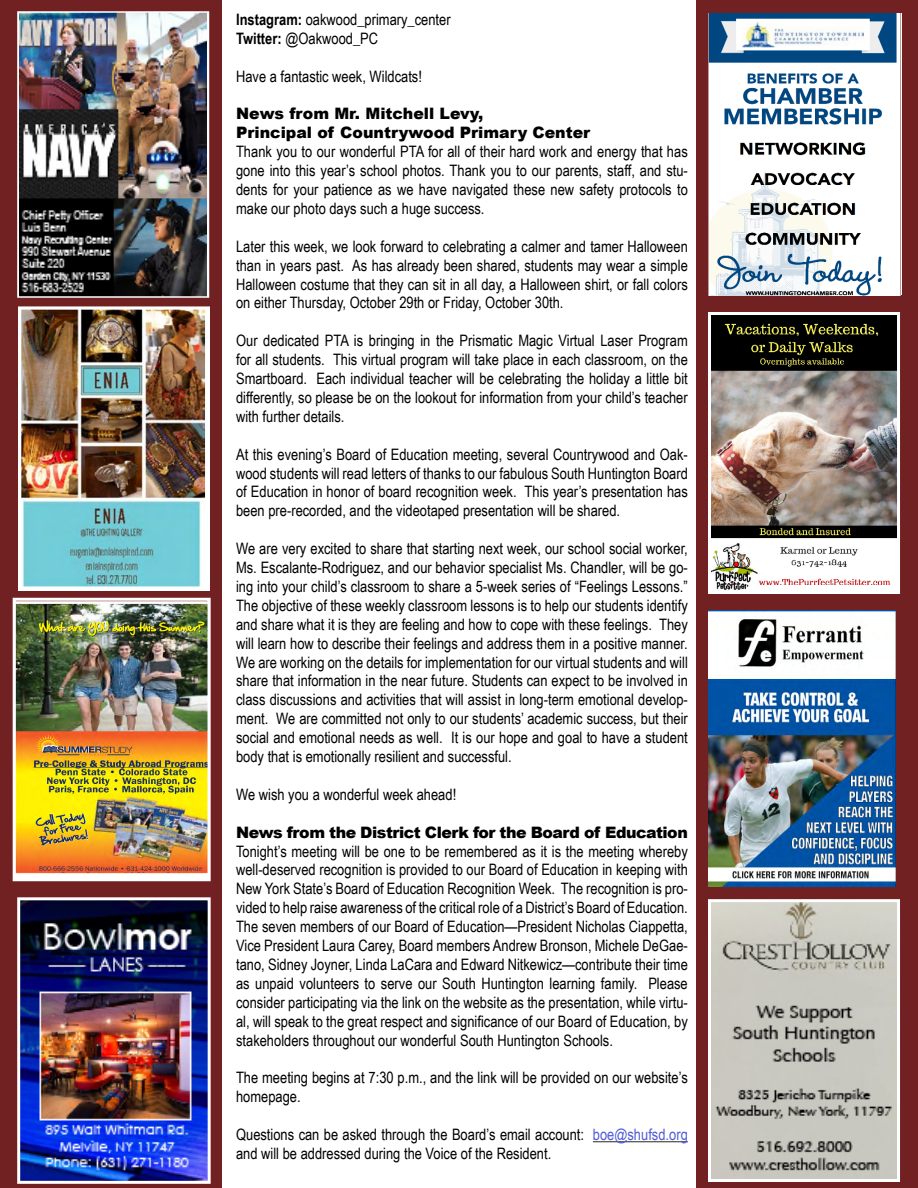
<style>
.page{position:relative;width:918px;height:1188px;background:#712121}
.page>*{position:absolute;margin:0;border:0;box-sizing:border-box;transform-origin:0 0}
.t1{font:15.75px/18.9px "Arial Narrow";color:#000;text-align:justify}
.t2{font:900 15.75px/18.9px "Arial";color:#000}
.t3{font:900 15.75px "Arial";letter-spacing:-.03em;color:#000}
.s1{font-weight:700}
.s2{color:#4f5cd6}
</style>
<div class="page">
<div style="left:222px;top:0;width:474px;height:1188px;background:#fff"></div>
<img style="left:21px;top:901px;width:186px;height:279px">
<div style="left:17px;top:897px;width:194px;height:287px;border:3px solid #fff"></div>
<img style="left:712px;top:903px;width:184px;height:275px">
<div style="left:708px;top:899px;width:192px;height:283px;border:3px solid #fff"></div>
<img style="left:708px;top:610px;width:188px;height:276px">
<img style="left:17px;top:602px;width:190px;height:274px">
<div style="left:13px;top:598px;width:198px;height:283px;border:3px solid #fff"></div>
<img style="left:712px;top:316px;width:184px;height:274px">
<div style="left:708px;top:312px;width:192px;height:282px;border:3px solid #fff"></div>
<img style="left:708px;top:14px;width:192px;height:281px">
<img style="left:20px;top:14px;width:186px;height:281px">
<div style="left:17px;top:11px;width:192px;height:287px;border:2px solid #fff"></div>
<hr style="left:593px;top:1141px;width:95px;height:1px;background:#444">
<img style="left:22px;top:310px;width:184px;height:277px">
<div style="left:18px;top:306px;width:192px;height:285px;border:3px solid #fff"></div>
<p class="t1" style="left:236px;top:9px;width:216px"><span class="s1">Instagram:</span> oakwood_primary_center<br><span class="s1">Twitter:</span> @Oakwood_PC</p>
<p class="t1" style="left:236px;top:66px;width:187px">Have a fantastic week, Wildcats!</p>
<p class="t2" style="left:236px;top:104px;width:356px">News from Mr. Mitchell Levy,<br>Principal of Countrywood Primary Center</p>
<p class="t1" style="left:236px;top:142px;width:453px">Thank you to our wonderful PTA for all of their hard work and energy that has gone into this year’s school photos. Thank you to our parents, staff, and stu&shy;dents for your patience as we have navigated these new safety protocols to make our photo days such a huge success.</p>
<p class="t1" style="left:236px;top:236px;width:453px">Later this week, we look forward to celebrating a calmer and tamer Halloween than in years past. As has already been shared, students may wear a simple Halloween costume that they can sit in all day, a Halloween shirt, or fall colors on either Thursday, October 29th or Friday, October 30th.</p>
<p class="t1" style="left:236px;top:331px;width:453px">Our dedicated PTA is bringing in the Prismatic Magic Virtual Laser Program for all students. This virtual program will take place in each classroom, on the Smartboard. Each individual teacher will be celebrating the holiday a little bit differently, so please be on the lookout for information from your child’s teacher with further details.</p>
<p class="t1" style="left:236px;top:444px;width:453px">At this evening’s Board of Education meeting, several Countrywood and Oak&shy;wood students will read letters of thanks to our fabulous South Huntington Board of Education in honor of board recognition week. This year’s presentation has been pre-recorded, and the videotaped presentation will be shared.</p>
<p class="t1" style="left:236px;top:539px;width:453px">We are very excited to share that starting next week, our school social worker, Ms. Escalante-Rodriguez, and our behavior specialist Ms. Chandler, will be go&shy;ing into your child’s classroom to share a 5-week series of “Feelings Lessons.” The objective of these weekly classroom lessons is to help our students identify and share what it is they are feeling and how to cope with these feelings. They will learn how to describe their feelings and address them in a positive manner.<br>We are working on the details for implementation for our virtual students and will share that information in the near future. Students can expect to be involved in class discussions and activities that will assist in long-term emotional develop&shy;ment. We are committed not only to our students’ academic success, but their social and emotional needs as well. It is our hope and goal to have a student body that is emotionally resilient and successful.</p>
<p class="t1" style="left:236px;top:784px;width:222px">We wish you a wonderful week ahead!</p>
<p class="t3" style="left:236px;top:821px;width:453px">News from the District Clerk for the Board of Education</p>
<p class="t1" style="left:236px;top:841px;width:453px">Tonight’s meeting will be one to be remembered as it is the meeting whereby well-deserved recognition is provided to our Board of Education in keeping with New York State’s Board of Education Recognition Week. The recognition is pro&shy;vided to help raise awareness of the critical role of a District’s Board of Education.<br>The seven members of our Board of Education—President Nicholas Ciappetta, Vice President Laura Carey, Board members Andrew Bronson, Michele DeGae&shy;tano, Sidney Joyner, Linda LaCara and Edward Nitkewicz—contribute their time as unpaid volunteers to serve our South Huntington learning family. Please consider participating via the link on the website as the presentation, while virtu&shy;al, will speak to the great respect and significance of our Board of Education, by stakeholders throughout our wonderful South Huntington Schools.</p>
<p class="t1" style="left:236px;top:1068px;width:453px">The meeting begins at 7:30 p.m., and the link will be provided on our website’s homepage.</p>
<p class="t1" style="left:236px;top:1124px;width:453px">Questions can be asked through the Board’s email account: <span class="s2">boe@shufsd.org </span>and will be addressed during the Voice of the Resident.</p>
</div>
